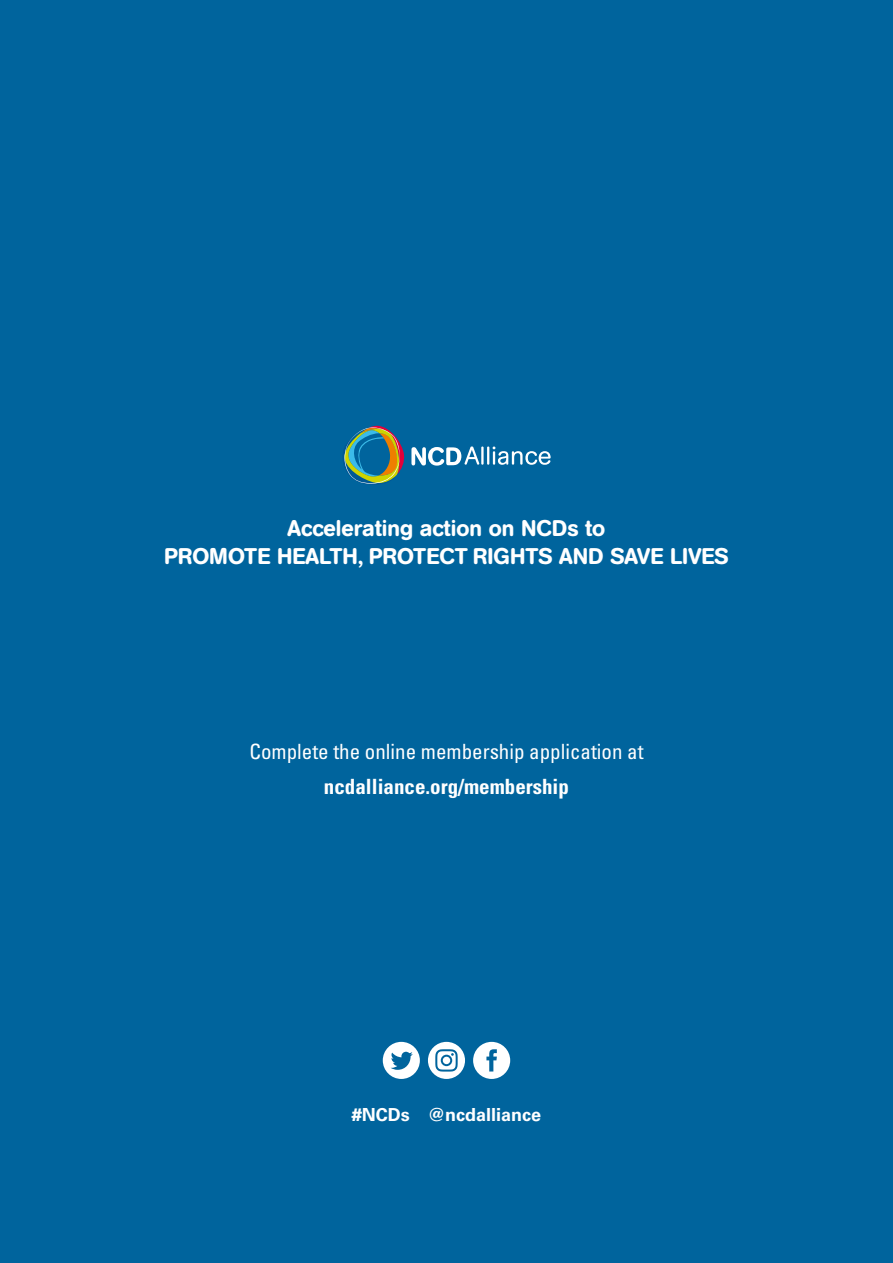
<style>
.page{position:relative;width:893px;height:1263px;background:#00649d}
.page>*{position:absolute;margin:0;border:0;box-sizing:border-box;transform-origin:0 0}
.t1{font:500 22.5px/27px "AG Book Rounded BQ";color:#fff;text-align:center}
.Txt{font:condensed 21px "Univers LT Std";color:#fff}
.Txt-2{font:700 condensed 21px "Univers LT Std";color:#fff}
.Txt-3{font:700 18px "Univers LT Std";color:#fff}
</style>
<div class="page">
<svg style="left:343px;top:426px;width:62px;height:58px"></svg>
<svg style="left:411px;top:446px;width:140px;height:20px"></svg>
<svg style="left:383px;top:1042px;width:37px;height:37px"></svg>
<svg style="left:473px;top:1042px;width:37px;height:37px"></svg>
<svg style="left:428px;top:1042px;width:37px;height:37px"></svg>
<p class="t1" style="left:164px;top:515px;width:566px">Accelerating action on NCDs to<br>PROMOTE HEALTH, PROTECT RIGHTS AND SAVE LIVES</p>
<p class="Txt" style="left:249px;top:739px;width:396px">Complete the online membership application at</p>
<p class="Txt-2" style="left:324px;top:774px;width:246px">ncdalliance.org/membership</p>
<p class="Txt-3" style="left:352px;top:1104px;width:191px">#NCDs @ncdalliance</p>
</div>
